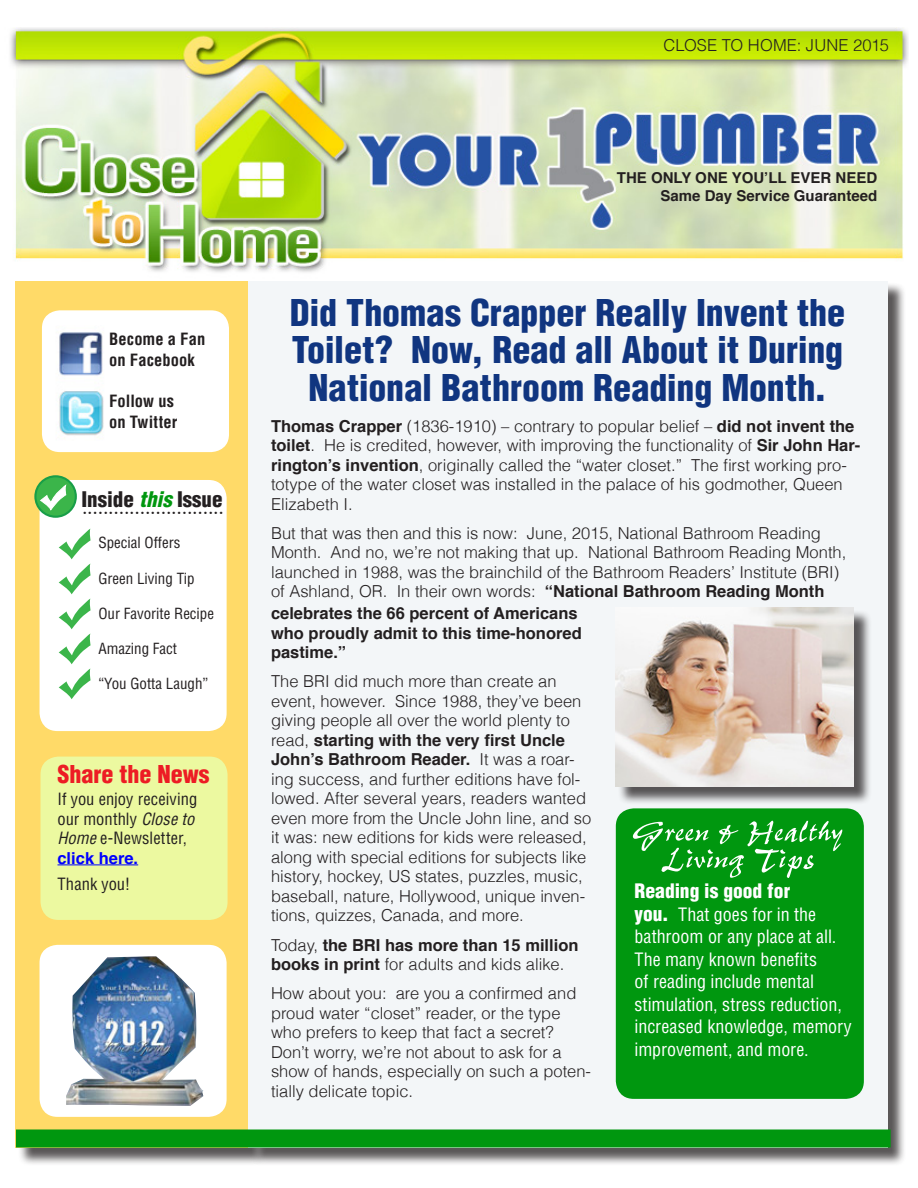
<style>
.page{position:relative;width:918px;height:1188px;background:#fff}
.page>*{position:absolute;margin:0;border:0;box-sizing:border-box;transform-origin:0 0}
.t1{font:900 condensed 36px/37.5px "Helvetica";color:#103580;text-align:center}
.t2{font:900 condensed 24px "Helvetica";color:#ed1c24}
.t3{font:21px "Times";color:#231f20}
.t4{font:900 condensed 21px "Helvetica";color:#231f20}
.t5{font:900 condensed 19.5px "Helvetica";color:#fff}
.t6{font:condensed 18px/22.5px "Helvetica";color:#fff}
.Body_Text{font:300 16.5px/19.5px "Helvetica";color:#231f20}
.Body_Text-2{font:700 16.5px/19.5px "Helvetica";color:#231f20}
.t7{font:condensed 16.5px/19.5px "Helvetica";letter-spacing:.005em;color:#231f20}
.t8{font:700 condensed 16.5px/21px "Helvetica";letter-spacing:.005em;color:#231f20}
.t9{font:condensed 15px "Helvetica";color:#231f20}
.t10{font:700 15px/18px "Helvetica";color:#231f20;text-align:right}
.s1{font-style:italic;color:#00970f}
.s2{font-style:italic}
.s3{font-weight:700;font-stretch:normal;color:#00f}
.s4{font-weight:700}
.s5{font-weight:300}
.s6{font-weight:900;font-size:19.5px}
</style>
<div class="page">
<div style="left:15px;top:278px;width:233px;height:870px;background:#ffda68"></div>
<div style="left:42px;top:310px;width:187px;height:142px;background:#fff;border-radius:18px"></div>
<img style="left:59px;top:332px;width:45px;height:104px">
<div style="left:40px;top:757px;width:188px;height:163px;background:#ecf9a0;border-radius:18px"></div>
<hr style="left:57px;top:864px;width:81px;height:1px;background:#00f">
<div style="left:40px;top:480px;width:187px;height:251px;background:#fff;border-radius:18px"></div>
<svg style="left:59px;top:529px;width:32px;height:170px"></svg>
<svg style="left:35px;top:476px;width:41px;height:41px"></svg>
<div style="left:34px;top:475px;width:43px;height:43px;border:2px solid #189e48;border-radius:50%"></div>
<svg style="left:39px;top:486px;width:28px;height:24px"></svg>
<div style="left:250px;top:282px;width:657px;height:884px;background:#231f20;opacity:.75"></div>
<div style="left:248px;top:280px;width:640px;height:868px;background:#f3f6f8"></div>
<div style="left:16px;top:1130px;width:875px;height:18px;background:#00970f"></div>
<div style="left:616px;top:808px;width:248px;height:291px;background:#00970f;border-radius:18px"></div>
<svg style="left:633px;top:821px;width:209px;height:57px"></svg>
<div style="left:618px;top:610px;width:254px;height:195px;background:#231f20;opacity:.75"></div>
<img style="left:615px;top:607px;width:239px;height:179px">
<img style="left:10px;top:28px;width:898px;height:252px">
<div style="left:40px;top:945px;width:187px;height:172px;background:#fff;border-radius:18px"></div>
<img style="left:66px;top:956px;width:137px;height:150px">
<p class="t8" style="left:109px;top:328px;width:98px">Become a Fan on Facebook</p>
<p class="t8" style="left:109px;top:391px;width:70px">Follow us on Twitter</p>
<p class="t4" style="left:81px;top:486px;width:143px">Inside <span class="s1">this</span> Issue</p>
<p class="t3" style="left:81px;top:487px;width:143px">...........................</p>
<p class="t9" style="left:98px;top:533px;width:84px">Special Offers</p>
<p class="t9" style="left:98px;top:569px;width:98px">Green Living Tip</p>
<p class="t9" style="left:98px;top:604px;width:117px">Our Favorite Recipe</p>
<p class="t9" style="left:98px;top:639px;width:80px">Amazing Fact</p>
<p class="t9" style="left:98px;top:675px;width:112px">“You Gotta Laugh”</p>
<p class="t2" style="left:57px;top:759px;width:153px">Share the News</p>
<p class="t7" style="left:57px;top:789px;width:141px">If you enjoy receiving our monthly <span class="s2">Close to<br>Home</span> e-Newsletter, <span class="s3">click here.</span></p>
<p class="t7" style="left:57px;top:874px;width:74px">Thank you!</p>
<p class="Body_Text" style="left:663px;top:35px;width:227px">CLOSE TO HOME: JUNE 2015</p>
<p class="t10" style="left:617px;top:169px;width:262px">THE ONLY ONE YOU’LL EVER NEED<br>Same Day Service Guaranteed</p>
<p class="t1" style="left:290px;top:293px;width:557px">Did Thomas Crapper Really Invent the<br>Toilet? Now, Read all About it During<br>National Bathroom Reading Month.</p>
<p class="Body_Text" style="left:271px;top:415px;width:591px"><span class="s4">Thomas Crapper</span> (1836-1910) – contrary to popular belief – <span class="s4">did not invent the toilet</span>. He is credited, however, with improving the functionality of <span class="s4">Sir John Har&shy;rington’s invention</span>, originally called the “water closet.” The first working pro&shy;totype of the water closet was installed in the palace of his godmother, Queen Elizabeth I.</p>
<p class="Body_Text" style="left:271px;top:522px;width:577px">But that was then and this is now: June, 2015, National Bathroom Reading Month. And no, we’re not making that up. National Bathroom Reading Month, launched in 1988, was the brainchild of the Bathroom Readers’ Institute (BRI) of Ashland, OR. In their own words: <span class="s4">“National Bathroom Reading Month</span></p>
<p class="Body_Text-2" style="left:271px;top:604px;width:312px">celebrates the 66 percent of Americans who proudly admit to this time-honored pastime.”</p>
<p class="Body_Text" style="left:271px;top:671px;width:322px">The BRI did much more than create an event, however. Since 1988, they’ve been giving people all over the world plenty to read, <span class="s4">starting with the very first Uncle John’s Bathroom Reader.</span> It was a roar&shy;ing success, and further editions have fol&shy;lowed. After several years, readers wanted even more from the Uncle John line, and so it was: new editions for kids were released, along with special editions for subjects like history, hockey, US states, puzzles, music, baseball, nature, Hollywood, unique inven&shy;tions, quizzes, Canada, and more.</p>
<p class="Body_Text-2" style="left:271px;top:935px;width:309px"><span class="s5">Today,</span> the BRI has more than 15 million books in print <span class="s5">for adults and kids alike.</span></p>
<p class="Body_Text" style="left:271px;top:983px;width:322px">How about you: are you a confirmed and proud water “closet” reader, or the type who prefers to keep that fact a secret?<br>Don’t worry, we’re not about to ask for a show of hands, especially on such a poten&shy;tially delicate topic.</p>
<p class="t5" style="left:634px;top:879px;width:157px">Reading is good for</p>
<p class="t6" style="left:634px;top:903px;width:219px"><span class="s6">you.</span> That goes for in the bathroom or any place at all.<br>The many known benefits<br>of reading include mental stimulation, stress reduction, increased knowledge, memory improvement, and more.</p>
</div>
